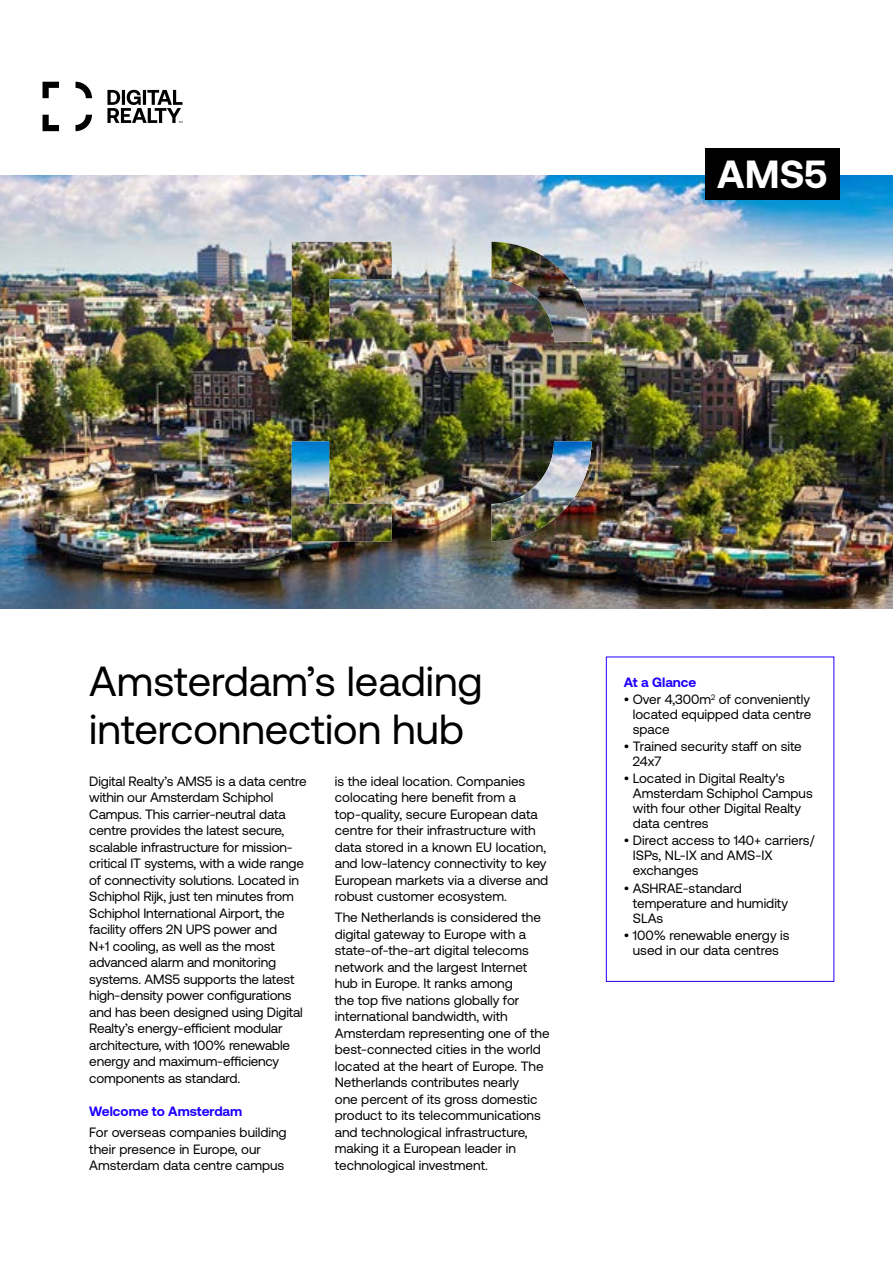
<style>
.page{position:relative;width:893px;height:1263px;background:#fff}
.page>*{position:absolute;margin:0;border:0;box-sizing:border-box;transform-origin:0 0}
.t1{font:42px/48px "Aeonik Pro";color:#000}
.t2{font:700 39.15px "Aeonik Pro";color:#fff}
.t3{font:13.5px/16.5px "Aeonik Pro";color:#000}
.t4{font:700 13.5px "Aeonik Pro";color:#1f00ff}
</style>
<div class="page">
<svg style="left:107px;top:90px;width:76px;height:33px"></svg>
<svg style="left:43px;top:82px;width:49px;height:49px"></svg>
<img style="left:0;top:175px;width:893px;height:433px">
<img style="left:491px;top:242px;width:100px;height:100px">
<img style="left:292px;top:242px;width:100px;height:100px">
<img style="left:491px;top:441px;width:100px;height:100px">
<img style="left:292px;top:441px;width:100px;height:100px">
<div style="left:705px;top:148px;width:135px;height:52px;background:#000"></div>
<div style="left:606px;top:657px;width:228px;height:325px;border:1px solid #1f00ff"></div>
<h2 class="t2" style="left:717px;top:152px;width:111px">AMS5</h2>
<h1 class="t1" style="left:89px;top:657px;width:395px">Amsterdam’s leading interconnection hub</h1>
<p class="t3" style="left:89px;top:773px;width:219px">Digital Realty’s AMS5 is a data centre within our Amsterdam Schiphol Campus. This carrier-neutral data centre provides the latest secure, scalable infrastructure for mission&shy;critical IT systems, with a wide range of connectivity solutions. Located in Schiphol Rijk, just ten minutes from Schiphol International Airport, the facility offers 2N UPS power and<br>N+1 cooling, as well as the most advanced alarm and monitoring systems. AMS5 supports the latest high-density power configurations and has been designed using Digital Realty’s energy-efficient modular architecture, with 100% renewable energy and maximum-efficiency components as standard.</p>
<p class="t4" style="left:89px;top:1104px;width:154px">Welcome to Amsterdam</p>
<p class="t3" style="left:89px;top:1124px;width:199px">For overseas companies building their presence in Europe, our<br>Amsterdam data centre campus</p>
<p class="t3" style="left:335px;top:773px;width:215px">is the ideal location. Companies colocating here benefit from a top-quality, secure European data centre for their infrastructure with data stored in a known EU location, and low-latency connectivity to key European markets via a diverse and robust customer ecosystem.</p>
<p class="t3" style="left:335px;top:909px;width:216px">The Netherlands is considered the digital gateway to Europe with a state-of-the-art digital telecoms network and the largest Internet hub in Europe. It ranks among<br>the top five nations globally for international bandwidth, with Amsterdam representing one of the best-connected cities in the world located at the heart of Europe. The Netherlands contributes nearly<br>one percent of its gross domestic product to its telecommunications and technological infrastructure, making it a European leader in technological investment.</p>
<p class="t4" style="left:624px;top:674px;width:74px">At a Glance</p>
<p class="t3" style="left:633px;top:692px;width:180px;line-height:15px;text-align:justify;text-indent:-9px">• Over 4,300m<sup>2</sup> of conveniently located equipped data centre space</p>
<p class="t3" style="left:633px;top:739px;width:171px;line-height:15px;text-indent:-9px">• Trained security staff on site<br>24x7</p>
<p class="t3" style="left:633px;top:771px;width:181px;line-height:15px;text-indent:-9px">• Located in Digital Realty's<br>Amsterdam Schiphol Campus with four other Digital Realty data centres</p>
<p class="t3" style="left:633px;top:833px;width:183px;line-height:15px;text-indent:-9px">• Direct access to 140+ carriers/<br>ISPs, NL-IX and AMS-IX exchanges</p>
<p class="t3" style="left:633px;top:880px;width:157px;line-height:15px;text-indent:-9px">• ASHRAE-standard temperature and humidity<br>SLAs</p>
<p class="t3" style="left:624px;top:927px;width:167px;line-height:15px;text-align:center">• 100% renewable energy is used in our data centres</p>
</div>
